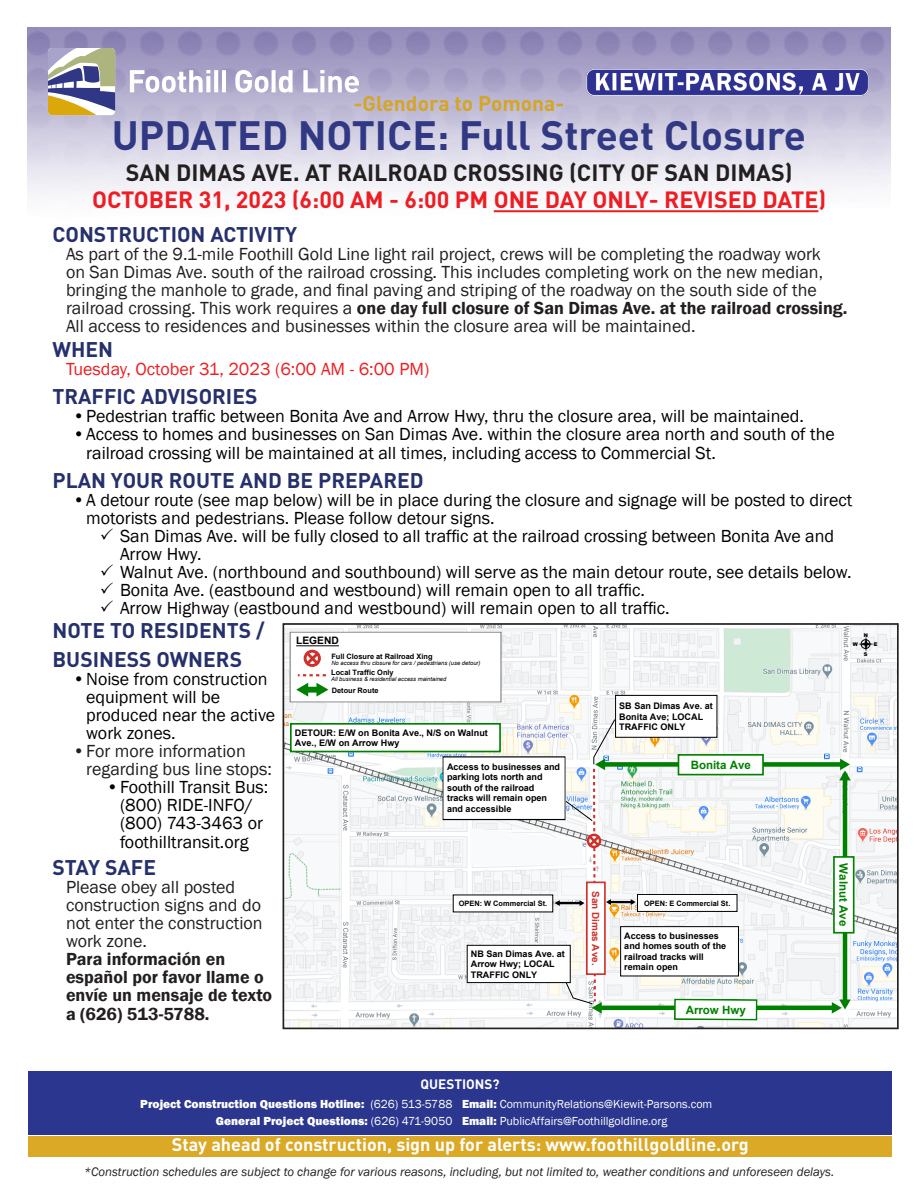
<style>
.page{position:relative;width:918px;height:1188px;background:#fff}
.page>*{position:absolute;margin:0;border:0;box-sizing:border-box;transform-origin:0 0}
.t1{font:700 40.5px "DIN";color:#313984}
.t2{font:700 23.25px "DIN";color:#ee1d23}
.t3{font:700 23.25px "DIN";color:#231f20}
.Subheading{font:700 21px/28.5px "DIN";color:#25306c}
.t4{font:700 21px "DIN";color:#d5a527}
.t5{font:18px/18px "Franklin Gothic";color:#000}
.t6{font:18px/18px "Franklin Gothic";color:#231f20}
.t7{font:600 18px/18.5px "Franklin Gothic";color:#231f20}
.t8{font:700 18px "DIN";color:#fff}
.t9{font:18px "Franklin Gothic";color:#ee1d23}
.t10{font:700 13.5px "DIN";color:#fff}
.t11{font:italic 12.75px "Franklin Gothic";color:#231f20}
.t12{font:800 12px "Franklin Gothic";color:#fff}
.t13{font:12px "Franklin Gothic";color:#fff}
.t14{font:700 11.55px "Arial";color:#008000}
.t15{font:700 10.2px "Arial";color:#000}
.t16{font:700 9.9px "Arial";color:#cf302b}
.t17{font:700 9px/10.4px "Arial";color:#000}
.t18{font:700 7.35px "Arial";color:#000}
.t19{font:italic 5.85px "Arial";color:#000}
.t20{font:900 5.1px "Arial";color:#000}
.s1{font-weight:600}
.s2{font-style:inherit}
.s3{font-weight:400}
.s4{font-weight:800}
</style>
<div class="page">
<svg style="left:130px;top:70px;width:80px;height:23px"></svg>
<svg style="left:214px;top:70px;width:4px;height:22px"></svg>
<svg style="left:272px;top:70px;width:4px;height:22px"></svg>
<svg style="left:235px;top:70px;width:33px;height:23px"></svg>
<svg style="left:279px;top:70px;width:14px;height:23px"></svg>
<svg style="left:303px;top:70px;width:56px;height:23px"></svg>
<svg style="left:48px;top:48px;width:67px;height:67px"></svg>
<img style="left:584px;top:69px;width:291px;height:28px">
<div style="left:28px;top:1071px;width:864px;height:64px;background:#2b378e"></div>
<div style="left:28px;top:1136px;width:864px;height:21px;background:#dba926"></div>
<hr style="left:494px;top:210px;width:324px;height:2px;background:#ee1d23">
<img style="left:286px;top:626px;width:610px;height:400px">
<hr style="left:843px;top:775px;width:4px;height:230px;background:#008000">
<hr style="left:596px;top:1006px;width:241px;height:4px;background:#008000">
<svg style="left:828px;top:996px;width:25px;height:22px"></svg>
<svg style="left:674px;top:999px;width:84px;height:22px"></svg>
<img style="left:858px;top:637px;width:15px;height:15px">
<div style="left:861px;top:639px;width:9px;height:10px;border:1px solid #000;border-radius:50%"></div>
<div style="left:616px;top:695px;width:101px;height:42px;background:#fff"></div>
<div style="left:615px;top:695px;width:102px;height:43px;border:1px solid #000"></div>
<div style="left:290px;top:632px;width:211px;height:70px;background:#fff"></div>
<div style="left:290px;top:632px;width:211px;height:70px;border:1px solid #808080"></div>
<svg style="left:303px;top:649px;width:18px;height:18px"></svg>
<svg style="left:293px;top:674px;width:39px;height:27px"></svg>
<hr style="left:296px;top:646px;width:43px;height:1px;background:#000">
<svg style="left:286px;top:739px;width:610px;height:200px"></svg>
<div style="left:291px;top:724px;width:209px;height:28px;background:#fff"></div>
<div style="left:290px;top:723px;width:211px;height:29px;border:2px solid #008000"></div>
<div style="left:834px;top:857px;width:20px;height:76px;background:#fff"></div>
<div style="left:833px;top:856px;width:22px;height:78px;border:2px solid #008000"></div>
<div style="left:621px;top:927px;width:117px;height:49px;background:#fff"></div>
<div style="left:620px;top:926px;width:119px;height:50px;border:1px solid #000"></div>
<div style="left:443px;top:757px;width:122px;height:63px;background:#fff"></div>
<div style="left:453px;top:895px;width:100px;height:17px;background:#fff"></div>
<div style="left:637px;top:894px;width:100px;height:17px;background:#fff"></div>
<div style="left:637px;top:894px;width:100px;height:18px;border:1px solid #000"></div>
<hr style="left:608px;top:901px;width:25px;height:2px;background:#000">
<svg style="left:629px;top:898px;width:9px;height:9px"></svg>
<div style="left:283px;top:623px;width:616px;height:406px;border:2px solid #231f20"></div>
<svg style="left:469px;top:719px;width:147px;height:297px"></svg>
<p class="t4" style="left:354px;top:90px;width:212px">-Glendora to Pomona-</p>
<p class="t1" style="left:112px;top:109px;width:696px">UPDATED NOTICE: Full Street Closure</p>
<p class="t3" style="left:126px;top:158px;width:668px">SAN DIMAS AVE. AT RAILROAD CROSSING (CITY OF SAN DIMAS)</p>
<p class="t2" style="left:92px;top:185px;width:736px">OCTOBER 31, 2023 (6:00 AM - 6:00 PM ONE DAY ONLY- REVISED DATE)</p>
<p class="Subheading" style="left:52px;top:219px;width:246px">CONSTRUCTION ACTIVITY</p>
<p class="t6" style="left:66px;top:245px;width:783px">As part of the 9.1-mile Foothill Gold Line light rail project, crews will be completing the roadway work<br>on San Dimas Ave. south of the railroad crossing. This includes completing work on the new median, bringing the manhole to grade, and final paving and striping of the roadway on the south side of the railroad crossing. This work requires a <span class="s1">one day full closure of San Dimas Ave. at the railroad crossing.<br></span>All access to residences and businesses within the closure area will be maintained.</p>
<p class="Subheading" style="left:52px;top:335px;width:62px">WHEN</p>
<p class="t9" style="left:66px;top:358px;width:365px">Tuesday, October 31, 2023 (6:00 AM - 6:00 PM)</p>
<p class="Subheading" style="left:52px;top:381px;width:207px">TRAFFIC ADVISORIES</p>
<p class="t5" style="left:73px;top:407px;width:733px">•Pedestrian traffic between Bonita Ave and Arrow Hwy, thru the closure area, will be maintained.</p>
<p class="t5" style="left:86px;top:424px;width:750px;line-height:19.5px;text-indent:-14px">•Access to homes and businesses on San Dimas Ave. within the closure area north and south of the railroad crossing will be maintained at all times, including access to Commercial St.</p>
<p class="Subheading" style="left:52px;top:465px;width:373px">PLAN YOUR ROUTE AND BE PREPARED</p>
<p class="t5" style="left:86px;top:491px;width:768px;text-indent:-14px">•A detour route (see map below) will be in place during the closure and signage will be posted to direct motorists and pedestrians. Please follow detour signs.</p>
<p class="t5" style="left:120px;top:527px;width:716px;text-indent:-20px">✓ San Dimas Ave. will be fully closed to all traffic at the railroad crossing between Bonita Ave and<br>Arrow Hwy.</p>
<p class="t5" style="left:100px;top:563px;width:753px">✓ Walnut Ave. (northbound and southbound) will serve as the main detour route, see details below.</p>
<p class="t5" style="left:100px;top:581px;width:547px">✓ Bonita Ave. (eastbound and westbound) will remain open to all traffic.</p>
<p class="t5" style="left:100px;top:599px;width:572px">✓ Arrow Highway (eastbound and westbound) will remain open to all traffic.</p>
<p class="Subheading" style="left:52px;top:615px;width:214px">NOTE TO RESIDENTS /<br>BUSINESS OWNERS</p>
<p class="t5" style="left:86px;top:670px;width:190px;text-indent:-14px">•Noise from construction equipment will be produced near the active work zones.</p>
<p class="t6" style="left:86px;top:742px;width:187px;text-indent:-14px">•For more information regarding bus line stops:</p>
<p class="t5" style="left:106px;top:778px;width:163px;line-height:18.5px;text-align:center">•Foothill Transit Bus: (800) RIDE-INFO/ (800) 743-3463 or foothilltransit.org</p>
<p class="Subheading" style="left:52px;top:852px;width:105px">STAY SAFE</p>
<p class="t6" style="left:66px;top:878px;width:198px">Please obey all posted construction signs and do not enter the construction work zone.</p>
<p class="t7" style="left:66px;top:950px;width:208px">Para información en español por favor llame o envíe un mensaje de texto a (626) 513-5788.</p>
<p class="t15" style="left:296px;top:633px;width:44px">LEGEND</p>
<p class="t18" style="left:331px;top:651px;width:103px">Full Closure at Railroad Xing</p>
<p class="t19" style="left:331px;top:659px;width:151px">No access thru closure for cars / pedestrians (use detour)</p>
<p class="t18" style="left:331px;top:667px;width:64px">Local Traffic Only</p>
<p class="t19" style="left:331px;top:676px;width:117px">All business &amp; residential access maintained</p>
<p class="t18" style="left:332px;top:685px;width:48px">Detour Route</p>
<p class="t17" style="left:295px;top:728px;width:194px">DETOUR: E/W on Bonita Ave., N/S on Walnut<br>Ave., E/W on Arrow Hwy</p>
<p class="t17" style="left:447px;top:762px;width:115px">Access to businesses and parking lots north <span class="s2">and south</span> of the railroad tracks will remain open <span class="s2">and accessible</span></p>
<p class="t17" style="left:619px;top:701px;width:95px">SB San Dimas Ave. at<br>Bonita Ave; LOCAL<br>TRAFFIC ONLY</p>
<p class="t14" style="left:691px;top:757px;width:62px">Bonita Ave</p>
<p class="t16" style="left:603px;top:891px;width:76px;rotate:90deg">San Dimas Ave.</p>
<p class="t18" style="left:459px;top:898px;width:90px">OPEN: W Commercial St.</p>
<p class="t18" style="left:644px;top:898px;width:88px">OPEN: E Commercial St.</p>
<p class="t17" style="left:624px;top:931px;width:104px">Access to businesses and homes south of the railroad tracks will remain open</p>
<p class="t17" style="left:471px;top:949px;width:95px">NB San Dimas Ave. at<br>Arrow Hwy; LOCAL<br>TRAFFIC ONLY</p>
<p class="t14" style="left:686px;top:1002px;width:62px">Arrow Hwy</p>
<p class="t10" style="left:420px;top:1076px;width:81px">QUESTIONS?</p>
<p class="t12" style="left:140px;top:1097px;width:314px">Project Construction Questions Hotline: <span class="s3">(626) 513-5788</span></p>
<p class="t12" style="left:216px;top:1113px;width:238px">General Project Questions: <span class="s3">(626) 471-9050</span></p>
<p class="t13" style="left:462px;top:1097px;width:252px"><span class="s4">Email:</span> CommunityRelations@Kiewit-Parsons.com</p>
<p class="t13" style="left:462px;top:1113px;width:207px"><span class="s4">Email:</span> PublicAffairs@Foothillgoldline.org</p>
<p class="t8" style="left:172px;top:1133px;width:579px">Stay ahead of construction, sign up for alerts: www.foothillgoldline.org</p>
<p class="t20" style="left:864px;top:631px;width:6px">N</p>
<p class="t20" style="left:864px;top:651px;width:5px">S</p>
<p class="t20" style="left:853px;top:640px;width:7px">W</p>
<p class="t20" style="left:874px;top:640px;width:5px">E</p>
<p class="t14" style="left:852px;top:863px;width:64px;rotate:90deg">Walnut Ave</p>
<p class="t11" style="left:84px;top:1163px;width:752px">*Construction schedules are subject to change for various reasons, including, but not limited to, weather conditions and unforeseen delays.</p>
</div>
